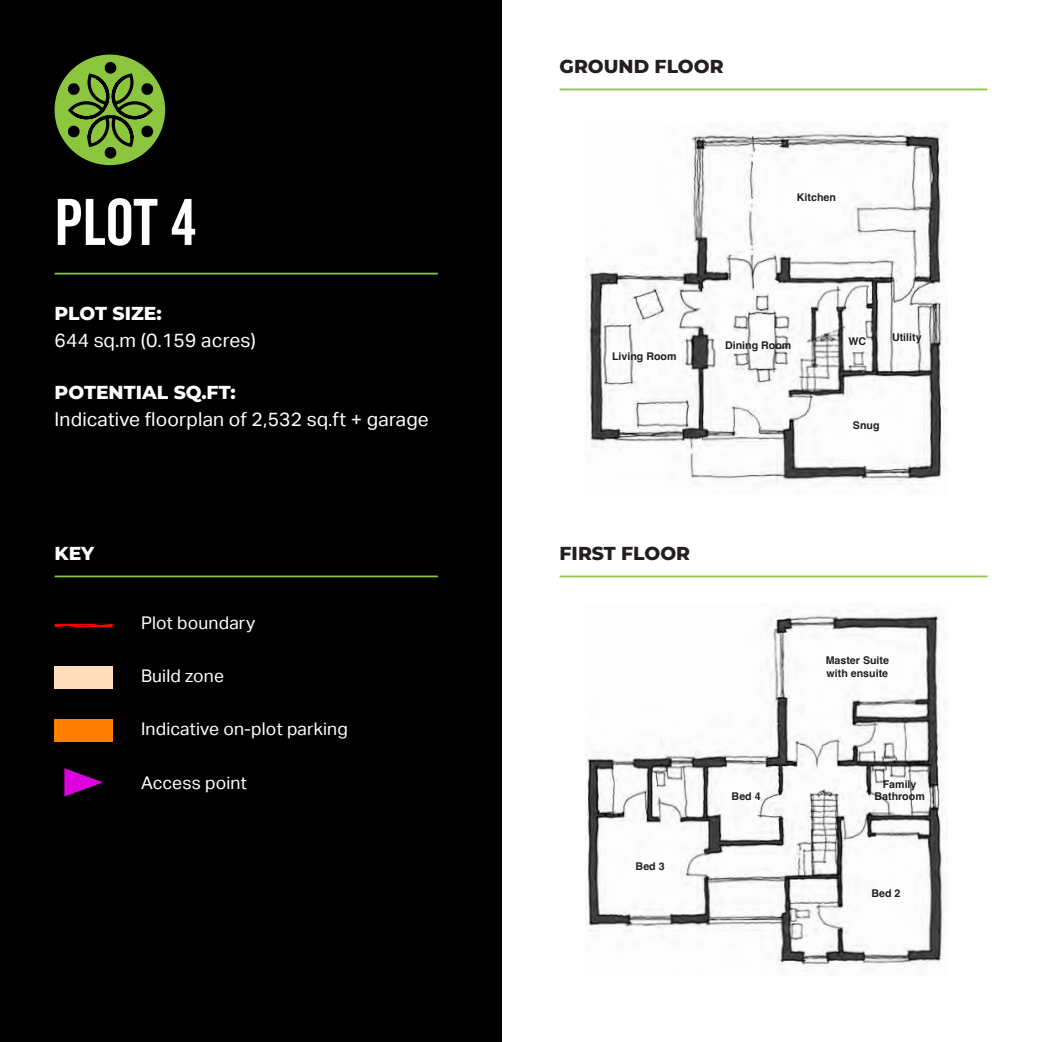
<style>
.page{position:relative;width:1042px;height:1042px;background:#fff}
.page>*{position:absolute;margin:0;border:0;box-sizing:border-box;transform-origin:0 0}
.t1{font:63.88px "Veneer Clean";color:#fff}
.t2{font:19.25px "Aktiv Grotesk";letter-spacing:.01em;color:#fff}
.t3{font:800 18.72px "Montserrat";color:#fff}
.t4{font:800 18.72px "Montserrat";color:#231f20}
.t5{font:17.5px "Aktiv Grotesk";letter-spacing:.01em;color:#fff}
.t6{font:700 10.67px/12.8px "Helvetica";color:#231f20}
</style>
<div class="page">
<hr style="left:1041px;top:516px;width:1px;height:526px;background:#8bc63e">
<div style="left:0;top:0;width:501px;height:1042px;background:#000001"></div>
<hr style="left:55px;top:273px;width:383px;height:1px;background:#8bc63e">
<div style="left:55px;top:55px;width:110px;height:110px;background:#8bc63e;border-radius:50%"></div>
<div style="left:105px;top:62px;width:11px;height:12px;background:#000001;border-radius:50%"></div>
<svg style="left:66px;top:72px;width:89px;height:87px"></svg>
<hr style="left:559px;top:89px;width:428px;height:1px;background:#8bc63e">
<hr style="left:559px;top:575px;width:428px;height:2px;background:#8bc63e">
<hr style="left:55px;top:575px;width:383px;height:2px;background:#8bc63e">
<img style="left:585px;top:128px;width:363px;height:357px">
<img style="left:585px;top:610px;width:360px;height:360px">
<div style="left:55px;top:666px;width:58px;height:23px;background:#ffdebd"></div>
<div style="left:55px;top:718px;width:58px;height:23px;background:#ff8000"></div>
<svg style="left:64px;top:768px;width:39px;height:28px"></svg>
<svg style="left:55px;top:624px;width:58px;height:3px"></svg>
<h3 class="t4" style="left:559px;top:52px;width:165px">GROUND FLOOR</h3>
<h1 class="t1" style="left:55px;top:183px;width:143px">PLOT 4</h1>
<h3 class="t3" style="left:55px;top:300px;width:109px">PLOT SIZE:</h3>
<h2 class="t2" style="left:55px;top:329px;width:203px">644 sq.m (0.159 acres)</h2>
<h3 class="t3" style="left:55px;top:379px;width:183px">POTENTIAL SQ.FT:</h3>
<h2 class="t2" style="left:55px;top:408px;width:376px">Indicative floorplan of 2,532 sq.ft + garage</h2>
<p class="t6" style="left:797px;top:192px;width:41px">Kitchen</p>
<p class="t6" style="left:612px;top:351px;width:66px">Living Room</p>
<p class="t6" style="left:725px;top:340px;width:68px">Dining Room</p>
<p class="t6" style="left:848px;top:336px;width:19px">WC</p>
<p class="t6" style="left:892px;top:332px;width:31px">Utility</p>
<p class="t6" style="left:853px;top:420px;width:28px">Snug</p>
<h3 class="t3" style="left:55px;top:539px;width:41px">KEY</h3>
<h3 class="t4" style="left:559px;top:539px;width:132px">FIRST FLOOR</h3>
<h3 class="t5" style="left:141px;top:612px;width:116px">Plot boundary</h3>
<h3 class="t5" style="left:141px;top:666px;width:85px">Build zone</h3>
<h3 class="t5" style="left:141px;top:719px;width:208px">Indicative on-plot parking</h3>
<h3 class="t5" style="left:141px;top:772px;width:107px">Access point</h3>
<p class="t6" style="left:635px;top:861px;width:31px">Bed 3</p>
<p class="t6" style="left:731px;top:791px;width:31px">Bed 4</p>
<p class="t6" style="left:826px;top:655px;width:65px">Master Suite with ensuite</p>
<p class="t6" style="left:874px;top:778px;width:52px;text-align:center">Family<br>Bathroom</p>
<p class="t6" style="left:871px;top:888px;width:31px">Bed 2</p>
</div>
